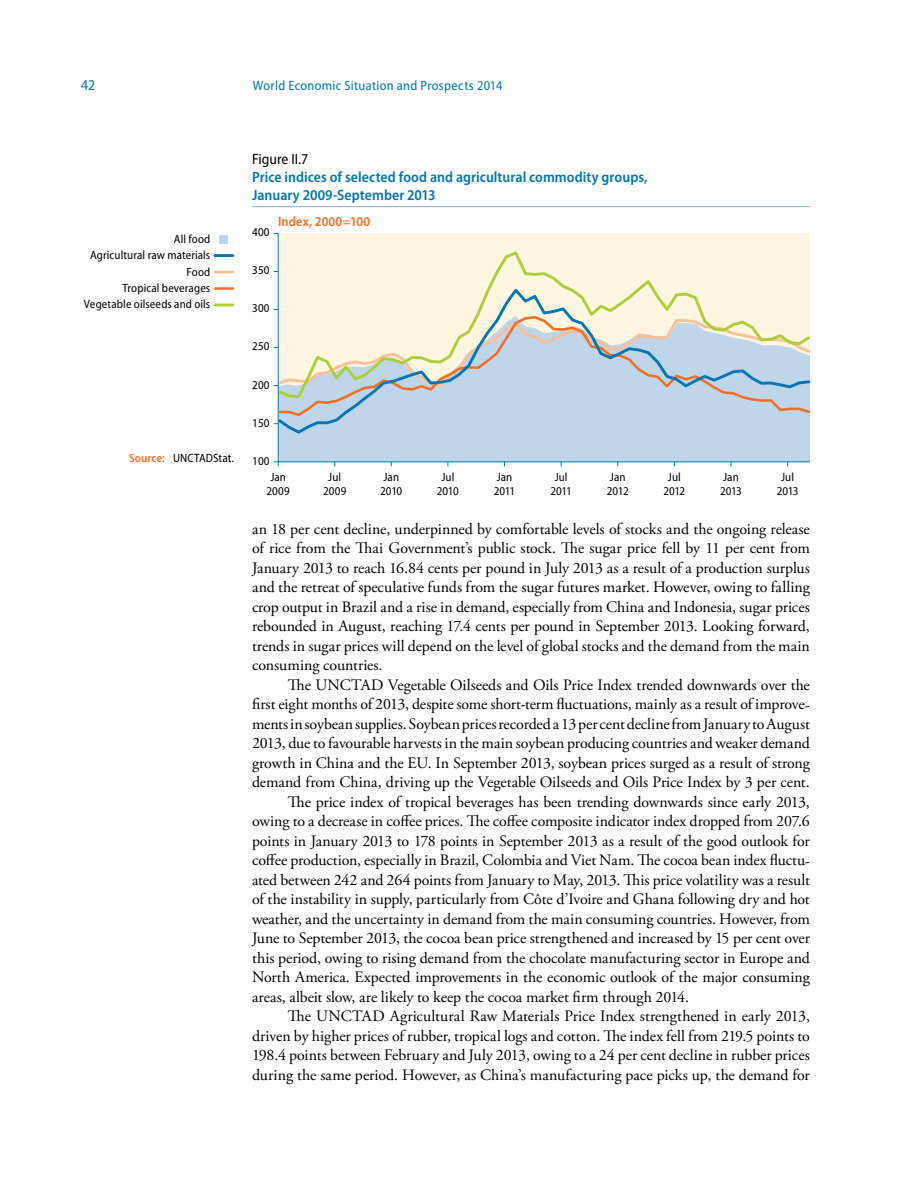
<style>
.page{position:relative;width:918px;height:1188px;background:#fff}
.page>*{position:absolute;margin:0;border:0;box-sizing:border-box;transform-origin:0 0}
.t1{font:15.9px/19.5px "Adobe Garamond Pro";letter-spacing:-.005em;color:#000;text-align:justify}
.t2{font:600 semi-condensed 15px/18px "Myriad Pro";letter-spacing:.005em;color:#0077b2}
.t3{font:semi-condensed 15px "Myriad Pro";color:#000}
.t4{font:semi-condensed 15px "Myriad Pro";color:#0077b2}
.t5{font:semi-condensed 13.5px "Myriad Pro";letter-spacing:.025em;color:#0077b2}
.t6{font:600 semi-condensed 13.5px "Myriad Pro";letter-spacing:.01em;color:#f36e21}
.t7{font:semi-condensed 12px/13.5px "Myriad Pro";letter-spacing:.005em;color:#000;text-align:center}
.s1{font-weight:600;color:#f36e21}
</style>
<div class="page">
<hr style="left:252px;top:206px;width:558px;height:1px;background:#88b7da">
<div style="left:278px;top:233px;width:532px;height:229px;background:#fff5e0"></div>
<div style="left:279px;top:435px;width:531px;height:27px;background:#bfd5ea"></div>
<svg style="left:277px;top:249px;width:376px;height:37px"></svg>
<svg style="left:276px;top:286px;width:534px;height:149px"></svg>
<hr style="left:278px;top:233px;width:1px;height:229px;background:#0077b2">
<svg style="left:274px;top:317px;width:536px;height:71px"></svg>
<hr style="left:278px;top:462px;width:532px;height:1px;background:#0077b2">
<div style="left:219px;top:235px;width:9px;height:9px;background:#bfd5ea"></div>
<svg style="left:215px;top:271px;width:18px;height:2px"></svg>
<hr style="left:215px;top:287px;width:18px;height:3px;background:#f36e21">
<svg style="left:215px;top:304px;width:18px;height:2px"></svg>
<hr style="left:215px;top:254px;width:18px;height:3px;background:#0077b2">
<p class="t4" style="left:81px;top:77px;width:16px">42</p>
<p class="t5" style="left:253px;top:78px;width:251px">World Economic Situation and Prospects 2014</p>
<p class="t7" style="left:174px;top:232px;width:38px">All food</p>
<p class="t7" style="left:84px;top:264px;width:128px;line-height:16.5px;text-align:right">Food<br>Tropical beverages<br>Vegetable oilseeds and oils</p>
<p class="t7" style="left:90px;top:249px;width:122px">Agricultural raw materials</p>
<p class="t7" style="left:129px;top:451px;width:106px"><span class="s1">Source:</span> UNCTADStat.</p>
<p class="t3" style="left:252px;top:151px;width:58px">Figure II.7</p>
<p class="t2" style="left:252px;top:168px;width:397px">Price indices of selected food and agricultural commodity groups,<br>January 2009-September 2013</p>
<p class="t6" style="left:278px;top:214px;width:93px">Index, 2000=100</p>
<p class="t7" style="left:252px;top:226px;width:19px">400</p>
<p class="t7" style="left:252px;top:264px;width:19px">350</p>
<p class="t7" style="left:252px;top:302px;width:19px">300</p>
<p class="t7" style="left:252px;top:340px;width:19px">250</p>
<p class="t7" style="left:252px;top:378px;width:19px">200</p>
<p class="t7" style="left:252px;top:416px;width:19px">150</p>
<p class="t7" style="left:252px;top:454px;width:19px">100</p>
<p class="t7" style="left:267px;top:471px;width:25px">Jan<br>2009</p>
<p class="t7" style="left:323px;top:471px;width:25px">Jul<br>2009</p>
<p class="t7" style="left:380px;top:471px;width:24px;text-align:left">Jan<br>2010</p>
<p class="t7" style="left:437px;top:471px;width:24px">Jul<br>2010</p>
<p class="t7" style="left:494px;top:471px;width:23px;text-align:left">Jan<br>2011</p>
<p class="t7" style="left:550px;top:471px;width:23px">Jul<br>2011</p>
<p class="t7" style="left:607px;top:471px;width:23px;text-align:left">Jan<br>2012</p>
<p class="t7" style="left:663px;top:471px;width:23px">Jul<br>2012</p>
<p class="t7" style="left:720px;top:471px;width:23px;text-align:left">Jan<br>2013</p>
<p class="t7" style="left:777px;top:471px;width:23px">Jul<br>2013</p>
<p class="t1" style="left:252px;top:520px;width:559px">an 18 per cent decline, underpinned by comfortable levels of stocks and the ongoing release of rice from the Thai Government’s public stock. The sugar price fell by 11 per cent from January 2013 to reach 16.84 cents per pound in July 2013 as a result of a production surplus and the retreat of speculative funds from the sugar futures market. However, owing to falling crop output in Brazil and a rise in demand, especially from China and Indonesia, sugar prices rebounded in August, reaching 17.4 cents per pound in September 2013. Looking forward, trends in sugar prices will depend on the level of global stocks and the demand from the main consuming countries.</p>
<p class="t1" style="left:288px;top:676px;width:523px">The UNCTAD Vegetable Oilseeds and Oils Price Index trended downwards over the</p>
<p class="t1" style="left:252px;top:695px;width:559px">first eight months of 2013, despite some short-term fluctuations, mainly as a result of improve-</p>
<p class="t1" style="left:252px;top:715px;width:560px">ments in soybean supplies. Soybean prices recorded a 13 per cent decline from January to August</p>
<p class="t1" style="left:252px;top:734px;width:559px">2013, due to favourable harvests in the main soybean producing countries and weaker demand</p>
<p class="t1" style="left:252px;top:754px;width:559px">growth in China and the EU. In September 2013, soybean prices surged as a result of strong</p>
<p class="t1" style="left:252px;top:773px;width:559px">demand from China, driving up the Vegetable Oilseeds and Oils Price Index by 3 per cent.</p>
<p class="t1" style="left:288px;top:793px;width:523px">The price index of tropical beverages has been trending downwards since early 2013,</p>
<p class="t1" style="left:252px;top:812px;width:559px">owing to a decrease in coffee prices. The coffee composite indicator index dropped from 207.6</p>
<p class="t1" style="left:252px;top:832px;width:559px">points in January 2013 to 178 points in September 2013 as a result of the good outlook for</p>
<p class="t1" style="left:252px;top:851px;width:559px">coffee production, especially in Brazil, Colombia and Viet Nam. The cocoa bean index fluctu-</p>
<p class="t1" style="left:252px;top:871px;width:559px">ated between 242 and 264 points from January to May, 2013. This price volatility was a result</p>
<p class="t1" style="left:252px;top:890px;width:559px">of the instability in supply, particularly from Côte d’Ivoire and Ghana following dry and hot</p>
<p class="t1" style="left:252px;top:910px;width:559px">weather, and the uncertainty in demand from the main consuming countries. However, from</p>
<p class="t1" style="left:252px;top:929px;width:560px">June to September 2013, the cocoa bean price strengthened and increased by 15 per cent over</p>
<p class="t1" style="left:252px;top:949px;width:559px">this period, owing to rising demand from the chocolate manufacturing sector in Europe and</p>
<p class="t1" style="left:252px;top:968px;width:559px">North America. Expected improvements in the economic outlook of the major consuming</p>
<p class="t1" style="left:252px;top:988px;width:439px">areas, albeit slow, are likely to keep the cocoa market firm through 2014.</p>
<p class="t1" style="left:288px;top:1007px;width:523px">The UNCTAD Agricultural Raw Materials Price Index strengthened in early 2013,</p>
<p class="t1" style="left:252px;top:1027px;width:559px">driven by higher prices of rubber, tropical logs and cotton. The index fell from 219.5 points to</p>
<p class="t1" style="left:252px;top:1046px;width:559px">198.4 points between February and July 2013, owing to a 24 per cent decline in rubber prices</p>
<p class="t1" style="left:252px;top:1066px;width:559px">during the same period. However, as China’s manufacturing pace picks up, the demand for</p>
</div>
